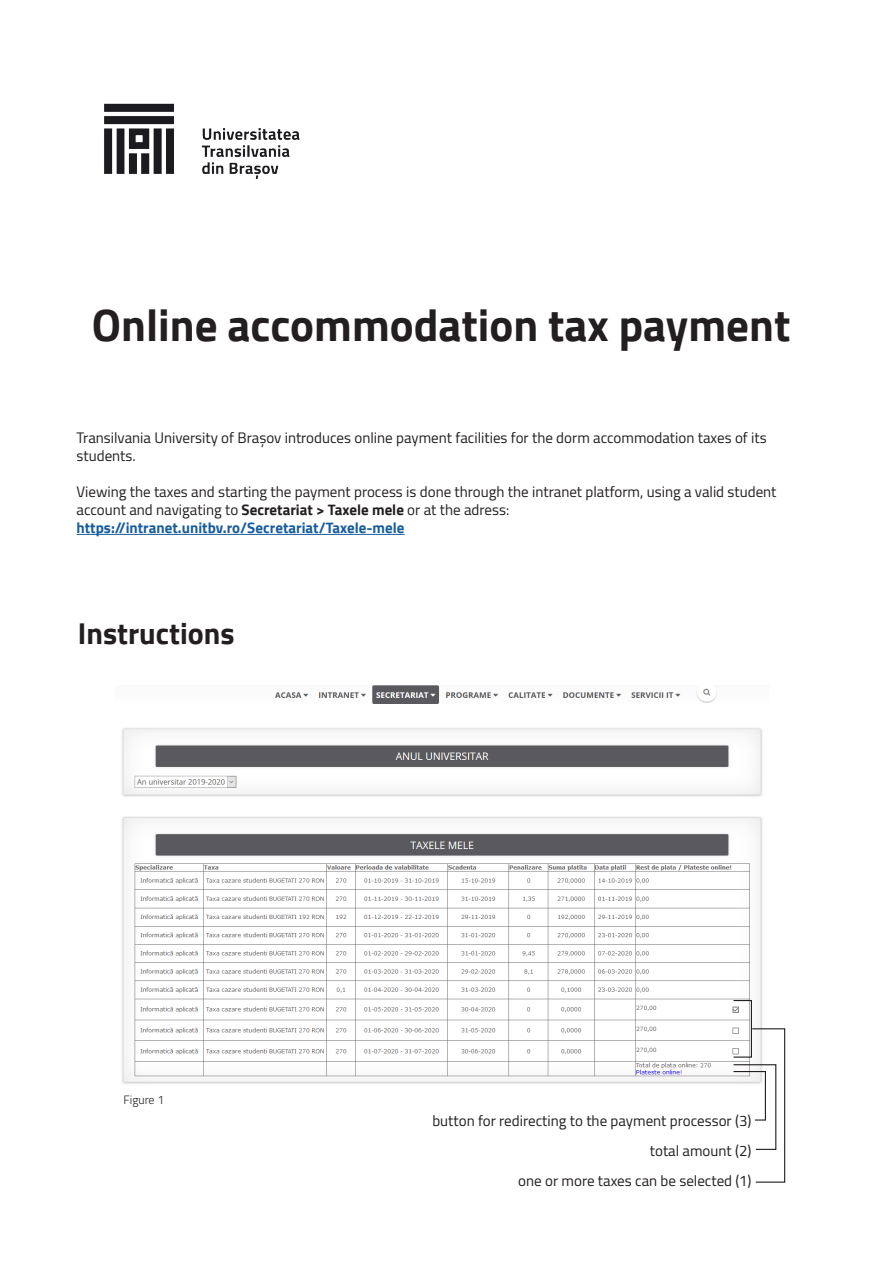
<style>
.page{position:relative;width:893px;height:1263px;background:#fff}
.page>*{position:absolute;margin:0;border:0;box-sizing:border-box;transform-origin:0 0}
.t1{font:700 45px "UT Sans";color:#231f20}
.t2{font:700 30px "UT Sans";color:#231f20}
.t3{font:15px/18px "UT Sans";color:#231f20}
.t4{font:700 15px "UT Sans";color:#175d9e}
.t5{font:300 12px "UT Sans";color:#231f20}
.s1{font-weight:700}
</style>
<div class="page">
<img style="left:104px;top:103px;width:196px;height:76px">
<img style="left:122px;top:685px;width:640px;height:399px">
<svg style="left:732px;top:999px;width:54px;height:184px"></svg>
<hr style="left:77px;top:534px;width:328px;height:1px;background:#175d9e">
<p class="t1" style="left:92px;top:291px;width:700px">Online accommodation tax payment</p>
<p class="t3" style="left:77px;top:428px;width:692px">Transilvania University of Brașov introduces online payment facilities for the dorm accommodation taxes of its students.</p>
<p class="t3" style="left:77px;top:482px;width:701px">Viewing the taxes and starting the payment process is done through the intranet platform, using a valid student account and navigating to <span class="s1">Secretariat &gt; Taxele mele</span> or at the adress:</p>
<p class="t4" style="left:77px;top:516px;width:330px">https://intranet.unitbv.ro/Secretariat/Taxele-mele</p>
<p class="t2" style="left:78px;top:611px;width:158px">Instructions</p>
<p class="t5" style="left:124px;top:1091px;width:42px">Figure 1</p>
<p class="t3" style="left:432px;top:1111px;width:321px">button for redirecting to the payment processor (3)</p>
<p class="t3" style="left:650px;top:1141px;width:103px">total amount (2)</p>
<p class="t3" style="left:518px;top:1171px;width:235px">one or more taxes can be selected (1)</p>
</div>
